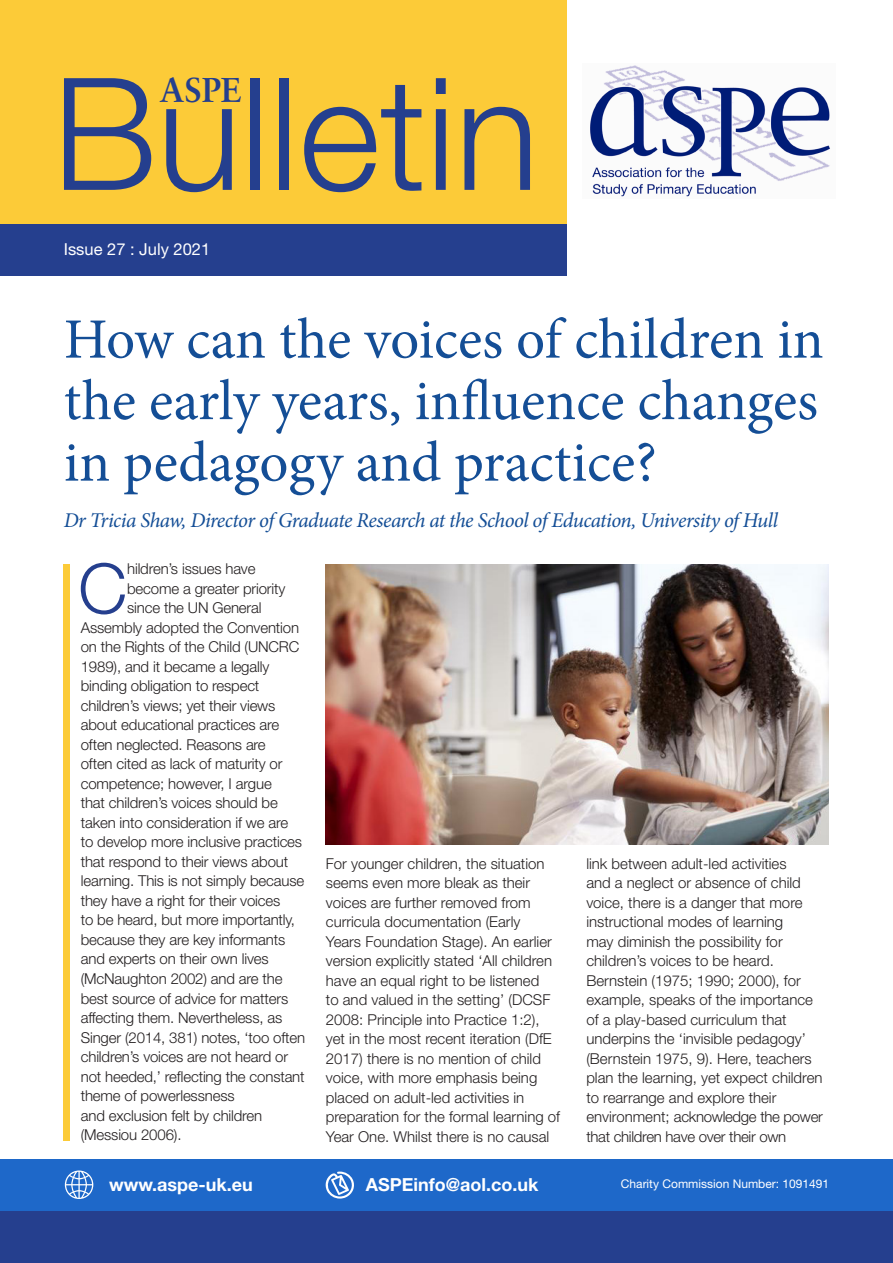
<style>
.page{position:relative;width:893px;height:1263px;background:#fff}
.page>*{position:absolute;margin:0;border:0;box-sizing:border-box;transform-origin:0 0}
.t1{font:300 156.3px "Helvetica Neue";color:#253f8e}
.body{font:300 69.6px "Helvetica Neue";color:#253f8e}
.t2{font:57px/61.5px "Minion Pro";color:#144e96;text-align:justify}
.t3{font:700 34.5px "Sabon";color:#253f8e}
.t4{font:italic 21px "Minion Pro";letter-spacing:-.03em;color:#144e96}
.t5{font:700 18px "Helvetica Neue";color:#fff}
.t6{font:16.5px "Helvetica Neue";color:#fff}
.body-2{font:300 15px/19.5px "Helvetica Neue";letter-spacing:-.01em;color:#231f20}
.t7{font:12px "Helvetica Neue";color:#fff}
</style>
<div class="page">
<div style="left:0;top:1209px;width:893px;height:54px;background:#253f8e"></div>
<div style="left:0;top:1159px;width:893px;height:51px;background:#1e68c9"></div>
<div style="left:0;top:0;width:567px;height:260px;background:#fccb38"></div>
<img style="left:590px;top:65px;width:240px;height:132px">
<div style="left:0;top:224px;width:567px;height:52px;background:#253f8e"></div>
<svg style="left:65px;top:1170px;width:28px;height:29px"></svg>
<svg style="left:325px;top:1171px;width:29px;height:27px"></svg>
<div style="left:64px;top:564px;width:6px;height:576px;background:#fccb38"></div>
<img style="left:326px;top:564px;width:503px;height:280px">
<p class="t3" style="left:160px;top:69px;width:84px">ASPE</p>
<p class="t1" style="left:53px;top:39px;width:488px">Bulletin</p>
<p class="t6" style="left:64px;top:239px;width:148px">Issue 27 : July 2021</p>
<p class="t2" style="left:64px;top:309px;width:761px">How can the voices of children in the early years, influence changes in pedagogy and practice?</p>
<p class="t4" style="left:64px;top:506px;width:716px">Dr Tricia Shaw, Director of Graduate Research at the School of Education, University of Hull</p>
<p class="body" style="left:78px;top:546px;width:51px">C</p>
<p class="body-2" style="left:127px;top:559px;width:130px">hildren’s issues have</p>
<p class="body-2" style="left:127px;top:578px;width:160px">become a greater priority</p>
<p class="body-2" style="left:127px;top:598px;width:136px">since the UN General</p>
<p class="body-2" style="left:81px;top:617px;width:220px">Assembly adopted the Convention</p>
<p class="body-2" style="left:81px;top:637px;width:220px">on the Rights of the Child (UNCRC</p>
<p class="body-2" style="left:81px;top:656px;width:190px">1989), and it became a legally</p>
<p class="body-2" style="left:81px;top:676px;width:180px">binding obligation to respect</p>
<p class="body-2" style="left:81px;top:695px;width:196px">children’s views; yet their views</p>
<p class="body-2" style="left:81px;top:715px;width:200px">about educational practices are</p>
<p class="body-2" style="left:81px;top:734px;width:186px">often neglected. Reasons are</p>
<p class="body-2" style="left:81px;top:754px;width:203px">often cited as lack of maturity or</p>
<p class="body-2" style="left:81px;top:773px;width:193px">competence; however, I argue</p>
<p class="body-2" style="left:81px;top:793px;width:199px">that children’s voices should be</p>
<p class="body-2" style="left:81px;top:812px;width:209px">taken into consideration if we are</p>
<p class="body-2" style="left:81px;top:832px;width:223px">to develop more inclusive practices</p>
<p class="body-2" style="left:81px;top:851px;width:209px">that respond to their views about</p>
<p class="body-2" style="left:81px;top:871px;width:225px">learning. This is not simply because</p>
<p class="body-2" style="left:81px;top:890px;width:201px">they have a right for their voices</p>
<p class="body-2" style="left:81px;top:910px;width:216px">to be heard, but more importantly,</p>
<p class="body-2" style="left:81px;top:929px;width:206px">because they are key informants</p>
<p class="body-2" style="left:81px;top:949px;width:189px">and experts on their own lives</p>
<p class="body-2" style="left:81px;top:968px;width:203px">(McNaughton 2002) and are the</p>
<p class="body-2" style="left:81px;top:988px;width:209px">best source of advice for matters</p>
<p class="body-2" style="left:81px;top:1007px;width:203px">affecting them. Nevertheless, as</p>
<p class="body-2" style="left:81px;top:1027px;width:226px">Singer (2014, 381) notes, ‘too often</p>
<p class="body-2" style="left:81px;top:1046px;width:209px">children’s voices are not heard or</p>
<p class="body-2" style="left:81px;top:1066px;width:225px">not heeded,’ reflecting the constant</p>
<p class="body-2" style="left:81px;top:1085px;width:155px">theme of powerlessness</p>
<p class="body-2" style="left:81px;top:1105px;width:183px">and exclusion felt by children</p>
<p class="body-2" style="left:81px;top:1124px;width:102px">(Messiou 2006).</p>
<p class="body-2" style="left:326px;top:853px;width:236px">For younger children, the situation seems even more bleak as their voices are further removed from curricula documentation (Early<br>Years Foundation Stage). An earlier version explicitly stated ‘All children have an equal right to be listened<br>to and valued in the setting’ (DCSF 2008: Principle into Practice 1:2), yet in the most recent iteration (DfE 2017) there is no mention of child voice, with more emphasis being placed on adult-led activities in preparation for the formal learning of Year One. Whilst there is no causal</p>
<p class="body-2" style="left:586px;top:853px;width:238px">link between adult-led activities<br>and a neglect or absence of child voice, there is a danger that more instructional modes of learning<br>may diminish the possibility for children’s voices to be heard.<br>Bernstein (1975; 1990; 2000), for example, speaks of the importance of a play-based curriculum that underpins the ‘invisible pedagogy’ (Bernstein 1975, 9). Here, teachers plan the learning, yet expect children to rearrange and explore their environment; acknowledge the power that children have over their own</p>
<p class="t5" style="left:109px;top:1173px;width:145px">www.aspe-uk.eu</p>
<p class="t5" style="left:366px;top:1173px;width:174px">ASPEinfo@aol.co.uk</p>
<p class="t7" style="left:621px;top:1177px;width:210px">Charity Commission Number: 1091491</p>
</div>
